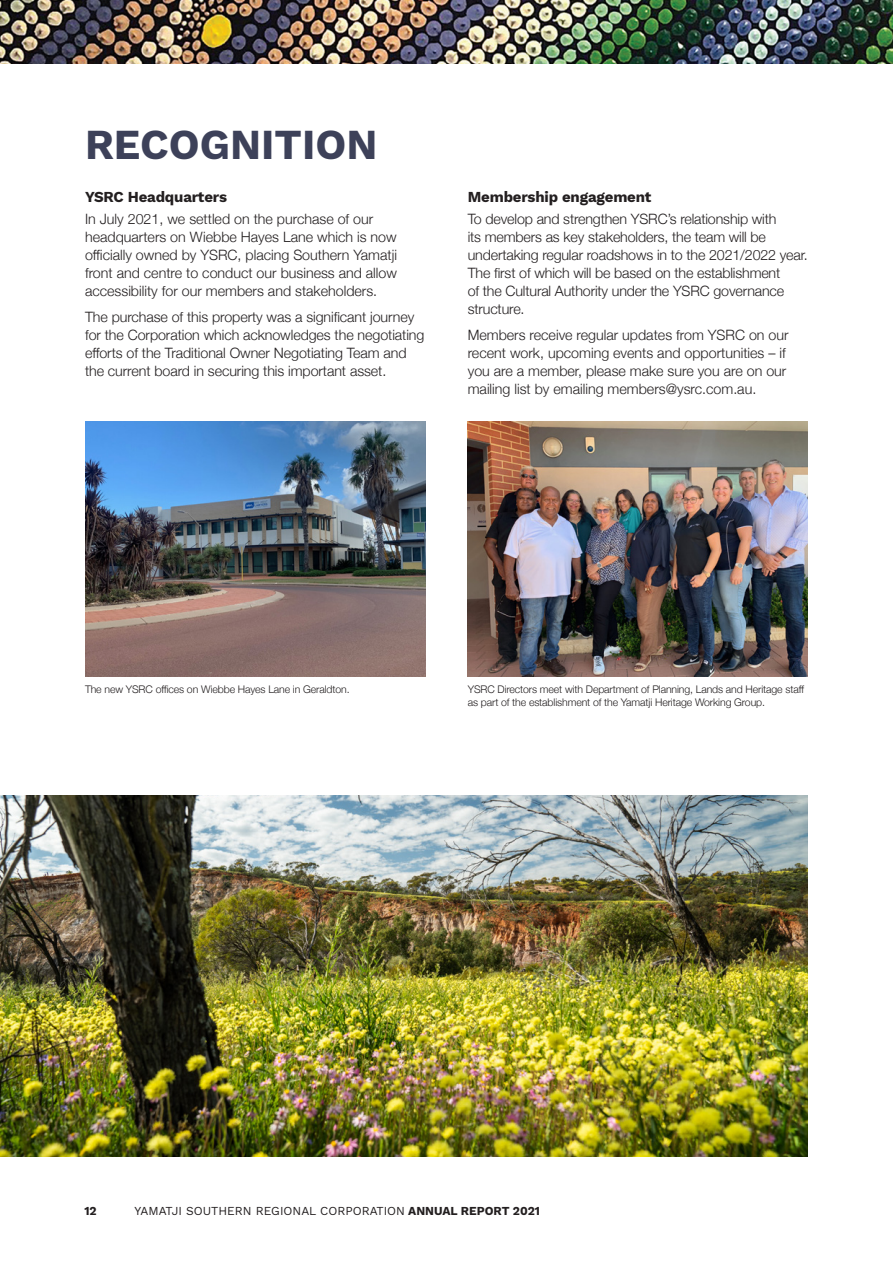
<style>
.page{position:relative;width:893px;height:1263px;background:#fff}
.page>*{position:absolute;margin:0;border:0;box-sizing:border-box;transform-origin:0 0}
.SECTION_HEADER{font:42px "Work Sans";color:#3d4159}
.HEADING_B{font:15px "Work Sans";letter-spacing:-.01em;color:#231f20}
.t1{font:300 14.25px/18px "Helvetica Neue";letter-spacing:-.005em;color:#231f20}
.t2{font:12px "Work Sans";color:#231f20}
.Small_Print{font:300 10.5px/13.5px "Helvetica Neue";letter-spacing:-.01em;color:#231f20}
</style>
<div class="page">
<img style="left:0;top:0;width:893px;height:64px">
<img style="left:85px;top:421px;width:340px;height:255px">
<img style="left:468px;top:421px;width:340px;height:255px">
<img style="left:0;top:795px;width:808px;height:362px">
<p class="SECTION_HEADER" style="left:85px;top:113px;width:294px">RECOGNITION</p>
<p class="HEADING_B" style="left:85px;top:185px;width:143px">YSRC Headquarters</p>
<p class="t1" style="left:85px;top:209px;width:314px">In July 2021, we settled on the purchase of our headquarters on Wiebbe Hayes Lane which is now officially owned by YSRC, placing Southern Yamatji front and centre to conduct our business and allow accessibility for our members and stakeholders.</p>
<p class="t1" style="left:85px;top:307px;width:341px">The purchase of this property was a significant journey for the Corporation which acknowledges the negotiating efforts of the Traditional Owner Negotiating Team and the current board in securing this important asset.</p>
<p class="HEADING_B" style="left:468px;top:185px;width:185px">Membership engagement</p>
<p class="t1" style="left:468px;top:209px;width:342px">To develop and strengthen YSRC’s relationship with<br>its members as key stakeholders, the team will be undertaking regular roadshows in to the 2021/2022 year.<br>The first of which will be based on the establishment<br>of the Cultural Authority under the YSRC governance structure.</p>
<p class="t1" style="left:468px;top:325px;width:322px">Members receive regular updates from YSRC on our recent work, upcoming events and opportunities – if you are a member, please make sure you are on our mailing list by emailing members@ysrc.com.au.</p>
<p class="Small_Print" style="left:85px;top:682px;width:266px">The new YSRC offices on Wiebbe Hayes Lane in Geraldton.</p>
<p class="Small_Print" style="left:468px;top:682px;width:338px">YSRC Directors meet with Department of Planning, Lands and Heritage staff as part of the establishment of the Yamatji Heritage Working Group.</p>
<p class="t2" style="left:84px;top:1202px;width:14px">12</p>
<p class="t2" style="left:134px;top:1202px;width:407px">YAMATJI SOUTHERN REGIONAL CORPORATION ANNUAL REPORT 2021</p>
</div>
